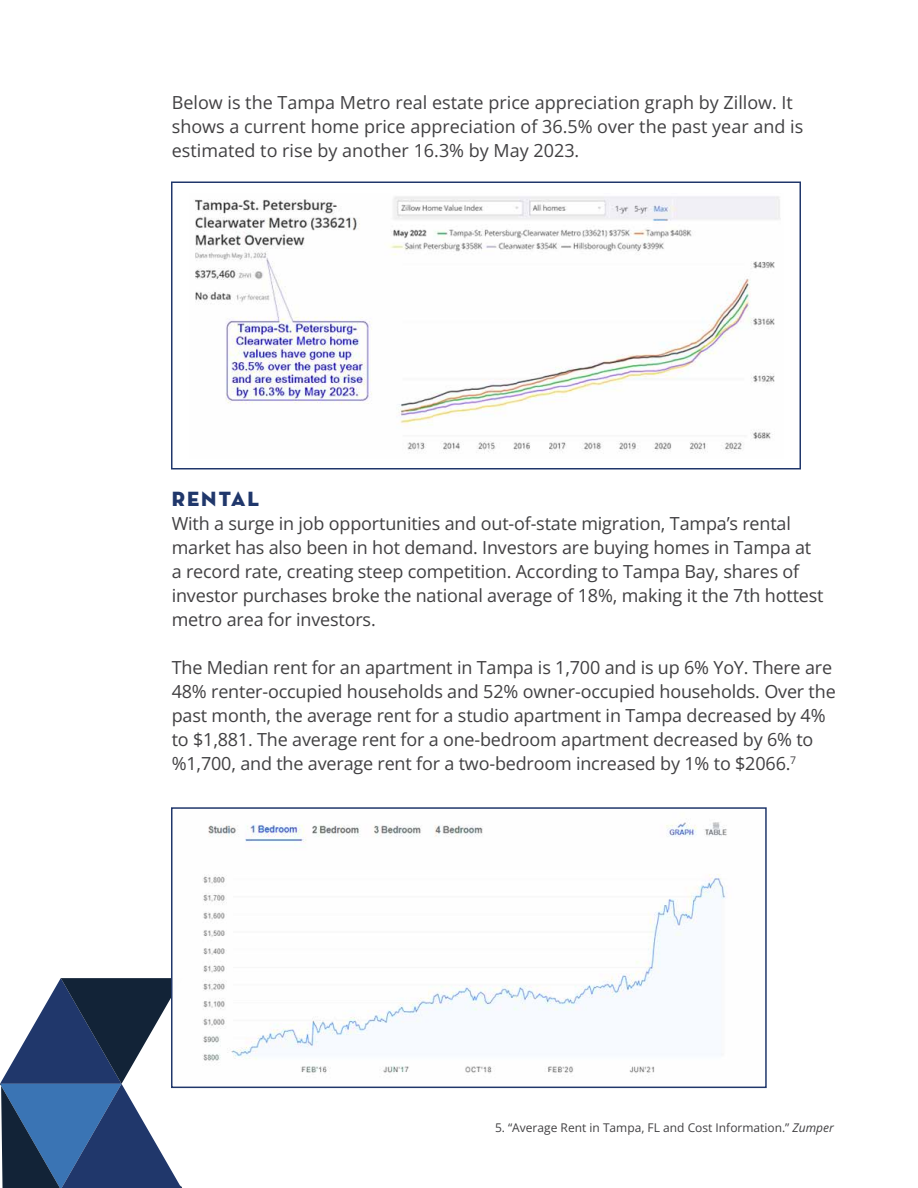
<style>
.page{position:relative;width:918px;height:1188px;background:#fff}
.page>*{position:absolute;margin:0;border:0;box-sizing:border-box;transform-origin:0 0}
.t1{font:21px "Neutra Disp Titling";letter-spacing:.1em;color:#20376b}
.t2{font:18px/24px "Open Sans";letter-spacing:-.01em;color:#414042}
.t3{font:12px "Open Sans";color:#414042}
.s1{font-style:italic}
</style>
<div class="page">
<svg style="left:0;top:978px;width:242px;height:210px"></svg>
<img style="left:195px;top:196px;width:586px;height:257px">
<div style="left:171px;top:182px;width:630px;height:288px;border:2px solid #20376b"></div>
<img style="left:174px;top:822px;width:553px;height:263px">
<div style="left:171px;top:807px;width:596px;height:281px;border:2px solid #20376b"></div>
<p class="t2" style="left:172px;top:90px;width:633px">Below is the Tampa Metro real estate price appreciation graph by Zillow. It shows a current home price appreciation of 36.5% over the past year and is estimated to rise by another 16.3% by May 2023.</p>
<p class="t1" style="left:172px;top:486px;width:89px">RENTAL</p>
<p class="t2" style="left:172px;top:511px;width:653px">With a surge in job opportunities and out-of-state migration, Tampa’s rental market has also been in hot demand. Investors are buying homes in Tampa at a record rate, creating steep competition. According to Tampa Bay, shares of investor purchases broke the national average of 18%, making it the 7th hottest metro area for investors.</p>
<p class="t2" style="left:172px;top:655px;width:666px">The Median rent for an apartment in Tampa is 1,700 and is up 6% YoY. There are 48% renter-occupied households and 52% owner-occupied households. Over the past month, the average rent for a studio apartment in Tampa decreased by 4% to $1,881. The average rent for a one-bedroom apartment decreased by 6% to %1,700, and the average rent for a two-bedroom increased by 1% to $2066.<sup>7</sup></p>
<p class="t3" style="left:495px;top:1119px;width:340px">5. “Average Rent in Tampa, FL and Cost Information.” <span class="s1">Zumper</span></p>
</div>
